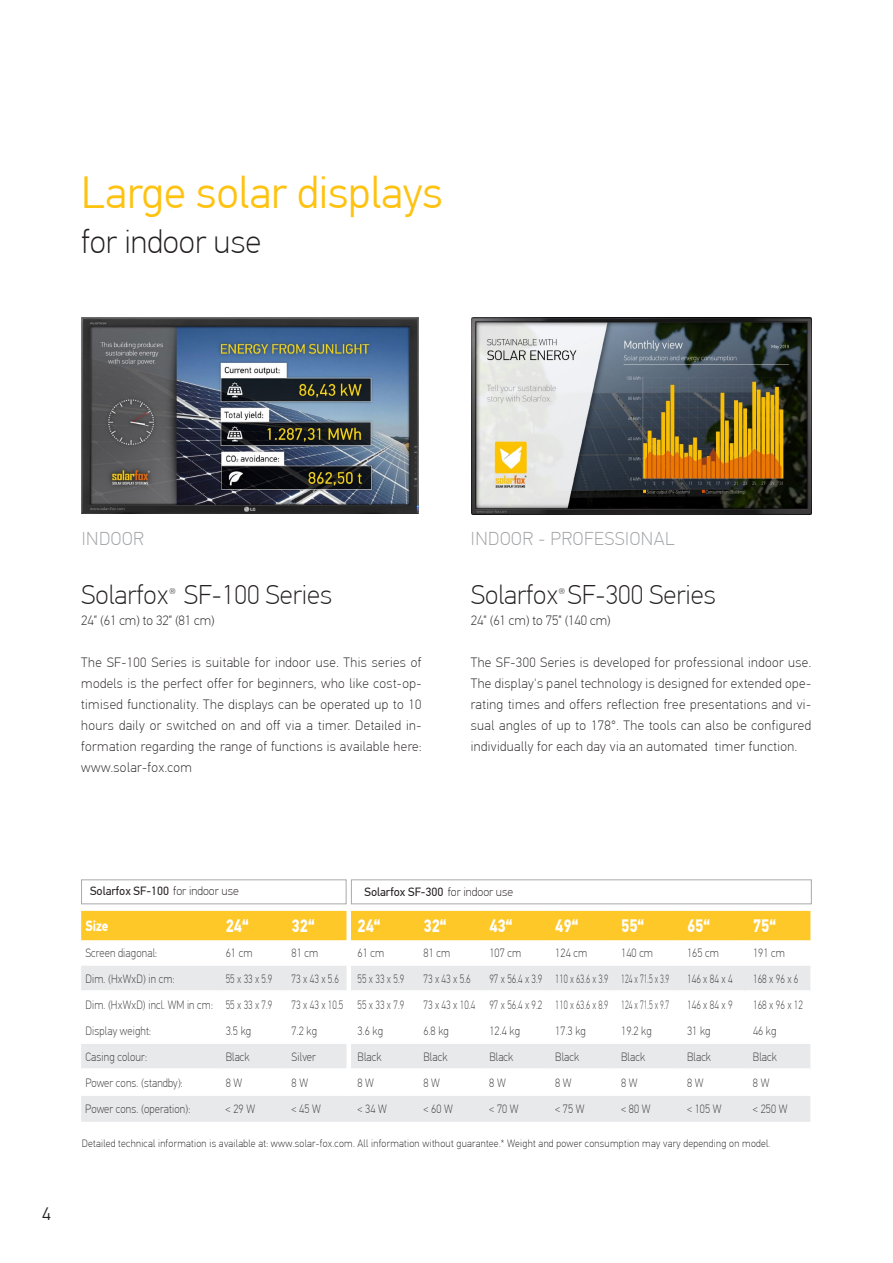
<style>
.page{position:relative;width:893px;height:1263px;background:#fff}
.page>*{position:absolute;margin:0;border:0;box-sizing:border-box;transform-origin:0 0}
.t1{font:300 45px "PF Din Text Pro";color:#fec210}
.t2{font:100 33px "PF Din Text Pro";color:#231f20}
.t3{font:100 27px "PF Din Text Pro";color:#231f20}
.t4{font:100 18.6px "PF Din Text Pro";letter-spacing:.03em;color:#9d9fa2}
.t5{font:700 18px "PF Din Text Pro";color:#fff;scale:.83 1}
.t6{font:300 18px "PF Din Text Pro";color:#231f20}
.t7{font:700 15px "PF Din Text Pro";color:#fff;scale:.83 1}
.t8{font:100 13.5px/21px "PF Din Text Pro";letter-spacing:.03em;color:#231f20;text-align:justify}
.t9{font:100 13.5px "PF Din Text Pro";color:#231f20}
.t10{font:100 12px "PF Din Text Pro";letter-spacing:.015em;color:#231f20;scale:.9 1}
.t11{font:100 12px "PF Din Text Pro";letter-spacing:.015em;color:#231f20;scale:.8 1}
.t12{font:100 12px "PF Din Text Pro";letter-spacing:.015em;color:#231f20;scale:.79 1}
.t13{font:12px "PF Din Text Pro";color:#231f20}
.t14{font:100 12px "PF Din Text Pro";letter-spacing:.015em;color:#231f20;scale:.89 1}
.t15{font:100 10.5px "PF Din Text Pro";letter-spacing:.03em;color:#231f20;scale:.95 1}
.s1{font-weight:100}
</style>
<div class="page">
<img style="left:82px;top:318px;width:336px;height:196px">
<img style="left:472px;top:318px;width:340px;height:196px">
<div style="left:351px;top:879px;width:461px;height:25px;border:1px solid #a8a9ad"></div>
<div style="left:81px;top:911px;width:729px;height:29px;background:#fec828"></div>
<svg style="left:81px;top:966px;width:729px;height:156px;fill:#e8e9eb"></svg>
<svg style="left:81px;top:1019px;width:729px;height:77px"></svg>
<hr style="left:81px;top:990px;width:136px;height:3px;background:#fff">
<hr style="left:217px;top:990px;width:66px;height:3px;background:#fff">
<hr style="left:283px;top:990px;width:66px;height:3px;background:#fff">
<hr style="left:349px;top:990px;width:66px;height:3px;background:#fff">
<hr style="left:415px;top:990px;width:66px;height:3px;background:#fff">
<hr style="left:481px;top:990px;width:66px;height:3px;background:#fff">
<hr style="left:547px;top:990px;width:66px;height:3px;background:#fff">
<hr style="left:613px;top:990px;width:66px;height:3px;background:#fff">
<hr style="left:679px;top:990px;width:65px;height:3px;background:#fff">
<hr style="left:744px;top:990px;width:66px;height:3px;background:#fff">
<hr style="left:81px;top:1016px;width:136px;height:3px;background:#fff">
<hr style="left:217px;top:1016px;width:66px;height:3px;background:#fff">
<hr style="left:283px;top:1016px;width:66px;height:3px;background:#fff">
<hr style="left:349px;top:1016px;width:66px;height:3px;background:#fff">
<hr style="left:415px;top:1016px;width:66px;height:3px;background:#fff">
<hr style="left:481px;top:1016px;width:66px;height:3px;background:#fff">
<hr style="left:547px;top:1016px;width:66px;height:3px;background:#fff">
<hr style="left:613px;top:1016px;width:66px;height:3px;background:#fff">
<hr style="left:679px;top:1016px;width:65px;height:3px;background:#fff">
<hr style="left:744px;top:1016px;width:66px;height:3px;background:#fff">
<hr style="left:81px;top:1068px;width:136px;height:3px;background:#fff">
<hr style="left:217px;top:1068px;width:66px;height:3px;background:#fff">
<hr style="left:283px;top:1068px;width:66px;height:3px;background:#fff">
<hr style="left:349px;top:1068px;width:66px;height:3px;background:#fff">
<hr style="left:415px;top:1068px;width:66px;height:3px;background:#fff">
<hr style="left:481px;top:1068px;width:66px;height:3px;background:#fff">
<hr style="left:547px;top:1068px;width:66px;height:3px;background:#fff">
<hr style="left:613px;top:1068px;width:66px;height:3px;background:#fff">
<hr style="left:679px;top:1068px;width:65px;height:3px;background:#fff">
<hr style="left:744px;top:1068px;width:66px;height:3px;background:#fff">
<div style="left:81px;top:879px;width:265px;height:25px;border:1px solid #a8a9ad"></div>
<div style="left:346px;top:909px;width:5px;height:187px;background:#fff"></div>
<h1 class="t1" style="left:81px;top:167px;width:363px">Large solar displays</h1>
<h2 class="t2" style="left:81px;top:223px;width:181px">for indoor use</h2>
<h3 class="t4" style="left:82px;top:528px;width:64px">INDOOR</h3>
<h3 class="t4" style="left:471px;top:528px;width:206px">INDOOR - PROFESSIONAL</h3>
<h3 class="t3" style="left:81px;top:579px;width:252px">Solarfox<sup>®</sup> SF-100 Series</h3>
<p class="t9" style="left:81px;top:613px;width:135px">24“ (61 cm) to 32“ (81 cm)</p>
<p class="t8" style="left:81px;top:652px;width:342px">The SF-100 Series is suitable for indoor use. This series of models is the perfect offer for beginners, who like cost-op&shy;timised functionality. The displays can be operated up to 10 hours daily or switched on and off via a timer. Detailed in&shy;formation regarding the range of functions is available here: www.solar-fox.com</p>
<h3 class="t3" style="left:471px;top:579px;width:246px">Solarfox<sup>®</sup>SF-300 Series</h3>
<p class="t9" style="left:471px;top:613px;width:141px">24“ (61 cm) to 75“ (140 cm)</p>
<p class="t8" style="left:471px;top:652px;width:342px">The SF-300 Series is developed for professional indoor use.<br>The display's panel technology is designed for extended ope&shy;rating times and offers reflection free presentations and vi&shy;sual angles of up to 178°. The tools can also be configured individually for each day via an automated timer function.</p>
<h3 class="t6" style="left:42px;top:1204px;width:10px">4</h3>
<p class="t13" style="left:90px;top:884px;width:150px">Solarfox SF-100 <span class="s1">for indoor use</span></p>
<p class="t13" style="left:365px;top:885px;width:150px">Solarfox SF-300 <span class="s1">for indoor use</span></p>
<p class="t7" style="left:85px;top:917px;width:29px">Size</p>
<h3 class="t5" style="left:226px;top:915px;width:29px">24“</h3>
<h3 class="t5" style="left:292px;top:915px;width:29px">32“</h3>
<h3 class="t5" style="left:358px;top:915px;width:29px">24“</h3>
<h3 class="t5" style="left:423px;top:915px;width:29px">32“</h3>
<h3 class="t5" style="left:489px;top:915px;width:29px">43“</h3>
<h3 class="t5" style="left:555px;top:915px;width:29px">49“</h3>
<h3 class="t5" style="left:621px;top:915px;width:29px">55“</h3>
<h3 class="t5" style="left:687px;top:915px;width:29px">65“</h3>
<h3 class="t5" style="left:753px;top:915px;width:29px">75“</h3>
<p class="t10" style="left:85px;top:946px;width:81px">Screen diagonal:</p>
<p class="t10" style="left:226px;top:946px;width:31px">61 cm</p>
<p class="t10" style="left:292px;top:946px;width:31px">81 cm</p>
<p class="t10" style="left:358px;top:946px;width:31px">61 cm</p>
<p class="t10" style="left:423px;top:946px;width:31px">81 cm</p>
<p class="t10" style="left:489px;top:946px;width:37px">107 cm</p>
<p class="t10" style="left:555px;top:946px;width:37px">124 cm</p>
<p class="t10" style="left:621px;top:946px;width:37px">140 cm</p>
<p class="t10" style="left:687px;top:946px;width:37px">165 cm</p>
<p class="t10" style="left:753px;top:946px;width:37px">191 cm</p>
<p class="t14" style="left:85px;top:972px;width:102px">Dim. (HxWxD) in cm:</p>
<p class="t12" style="left:226px;top:972px;width:60px">55 x 33 x 5.9</p>
<p class="t11" style="left:292px;top:972px;width:60px">73 x 43 x 5.6</p>
<p class="t12" style="left:358px;top:972px;width:60px">55 x 33 x 5.9</p>
<p class="t11" style="left:423px;top:972px;width:60px">73 x 43 x 5.6</p>
<p class="t12" style="left:489px;top:972px;width:229px">97 x 56.4 x 3.9 110 x 63.6 x 3.9 124 x 71.5 x 3.9</p>
<p class="t11" style="left:687px;top:972px;width:58px">146 x 84 x 4</p>
<p class="t11" style="left:753px;top:972px;width:58px">168 x 96 x 6</p>
<p class="t14" style="left:85px;top:998px;width:212px">Dim. (HxWxD) incl. WM in cm: 55 x 33 x 7.9</p>
<p class="t11" style="left:292px;top:998px;width:142px">73 x 43 x 10.5 55 x 33 x 7.9</p>
<p class="t11" style="left:423px;top:998px;width:309px">73 x 43 x 10.4 97 x 56.4 x 9.2 110 x 63.6 x 8.9 124 x 71.5 x 9.7</p>
<p class="t11" style="left:687px;top:998px;width:58px">146 x 84 x 9</p>
<p class="t11" style="left:753px;top:998px;width:64px">168 x 96 x 12</p>
<p class="t10" style="left:85px;top:1024px;width:75px">Display weight:</p>
<p class="t10" style="left:226px;top:1024px;width:30px">3.5 kg</p>
<p class="t10" style="left:292px;top:1024px;width:30px">7.2 kg</p>
<p class="t10" style="left:358px;top:1024px;width:30px">3.6 kg</p>
<p class="t10" style="left:423px;top:1024px;width:30px">6.8 kg</p>
<p class="t10" style="left:489px;top:1024px;width:36px">12.4 kg</p>
<p class="t10" style="left:555px;top:1024px;width:36px">17.3 kg</p>
<p class="t10" style="left:621px;top:1024px;width:36px">19.2 kg</p>
<p class="t10" style="left:687px;top:1024px;width:28px">31 kg</p>
<p class="t10" style="left:753px;top:1024px;width:28px">46 kg</p>
<p class="t10" style="left:85px;top:1050px;width:70px">Casing colour:</p>
<p class="t10" style="left:226px;top:1050px;width:28px">Black</p>
<p class="t10" style="left:292px;top:1050px;width:28px">Silver</p>
<p class="t10" style="left:357px;top:1050px;width:28px">Black</p>
<p class="t10" style="left:423px;top:1050px;width:28px">Black</p>
<p class="t10" style="left:489px;top:1050px;width:28px">Black</p>
<p class="t10" style="left:555px;top:1050px;width:28px">Black</p>
<p class="t10" style="left:621px;top:1050px;width:28px">Black</p>
<p class="t10" style="left:687px;top:1050px;width:28px">Black</p>
<p class="t10" style="left:753px;top:1050px;width:28px">Black</p>
<p class="t10" style="left:85px;top:1076px;width:110px">Power cons. (standby):</p>
<p class="t10" style="left:226px;top:1076px;width:20px">8 W</p>
<p class="t10" style="left:292px;top:1076px;width:20px">8 W</p>
<p class="t10" style="left:357px;top:1076px;width:20px">8 W</p>
<p class="t10" style="left:423px;top:1076px;width:20px">8 W</p>
<p class="t10" style="left:489px;top:1076px;width:20px">8 W</p>
<p class="t10" style="left:555px;top:1076px;width:20px">8 W</p>
<p class="t10" style="left:621px;top:1076px;width:20px">8 W</p>
<p class="t10" style="left:687px;top:1076px;width:20px">8 W</p>
<p class="t10" style="left:753px;top:1076px;width:20px">8 W</p>
<p class="t10" style="left:85px;top:1102px;width:118px">Power cons. (operation):</p>
<p class="t10" style="left:226px;top:1102px;width:34px">&lt; 29 W</p>
<p class="t10" style="left:292px;top:1102px;width:34px">&lt; 45 W</p>
<p class="t10" style="left:357px;top:1102px;width:34px">&lt; 34 W</p>
<p class="t10" style="left:423px;top:1102px;width:34px">&lt; 60 W</p>
<p class="t10" style="left:489px;top:1102px;width:34px">&lt; 70 W</p>
<p class="t10" style="left:555px;top:1102px;width:34px">&lt; 75 W</p>
<p class="t10" style="left:621px;top:1102px;width:34px">&lt; 80 W</p>
<p class="t10" style="left:687px;top:1102px;width:40px">&lt; 105 W</p>
<p class="t10" style="left:753px;top:1102px;width:40px">&lt; 250 W</p>
<p class="t15" style="left:82px;top:1138px;width:726px">Detailed technical information is available at: www.solar-fox.com. All information without guarantee.* Weight and power consumption may vary depending on model.</p>
</div>
